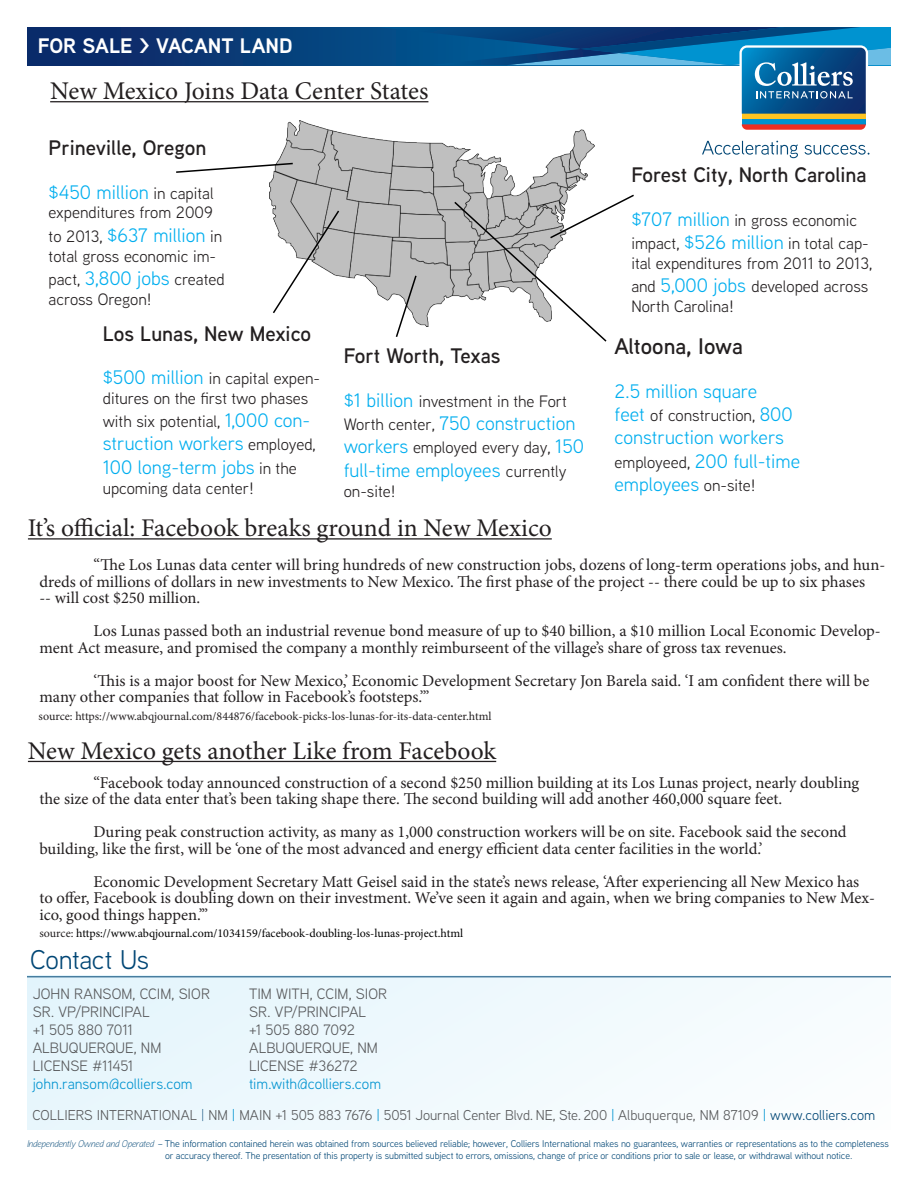
<style>
.page{position:relative;width:918px;height:1188px;background:#fff}
.page>*{position:absolute;margin:0;border:0;box-sizing:border-box;transform-origin:0 0}
.t1{font:27px "Aaux Next";letter-spacing:-.01em;color:#004675}
.t2{font:25.5px "Minion Pro";color:#231f20}
.t3{font:600 22.5px "Aaux Next";color:#231f20}
.t4{font:600 21px "Aaux Next";color:#231f20}
.Property_Type_Lease{font:700 21px "Aaux Next";color:#fff}
.t5{font:19.5px/23.4px "Aaux Next";color:#00aeef}
.t6{font:16.5px/16.5px "Minion Pro";color:#231f20}
.t7{font:16.5px/23.4px "Aaux Next";color:#231f20}
.Contact{font:15px/18px "Aaux Next";color:#57585a}
.t8{font:14.25px "Aaux Next";color:#57585a}
.t9{font:12px "Minion Pro";color:#231f20}
.t10{font:12px "Minion Pro";color:#000}
.t11{font:9.75px/11.7px "Aaux Next";letter-spacing:-.01em;color:#004675}
.s1{font-size:16.5px;color:#231f20}
.s2{font-size:19.5px;color:#00aeef}
.s3{color:#231f20}
.s4{color:#0093d0}
.s5{font-weight:300;color:#004675}
.s6{color:#004675}
.s7{font-weight:300;font-style:italic}
</style>
<div class="page">
<div style="left:27px;top:976px;width:864px;height:154px;background:#eff9fd"></div>
<hr style="left:27px;top:976px;width:864px;height:1px;background:#004675">
<svg style="left:27px;top:27px;width:350px;height:38px;background:#083774"></svg>
<svg style="left:702px;top:141px;width:96px;height:17px"></svg>
<svg style="left:805px;top:145px;width:65px;height:10px"></svg>
<svg style="left:377px;top:27px;width:514px;height:103px"></svg>
<hr style="left:50px;top:101px;width:378px;height:1px;background:#231f20">
<img style="left:270px;top:121px;width:324px;height:205px">
<svg style="left:176px;top:162px;width:118px;height:12px"></svg>
<svg style="left:271px;top:209px;width:70px;height:106px"></svg>
<svg style="left:453px;top:193px;width:181px;height:149px"></svg>
<svg style="left:395px;top:274px;width:23px;height:63px"></svg>
<hr style="left:28px;top:538px;width:524px;height:2px;background:#231f20">
<hr style="left:28px;top:761px;width:468px;height:1px;background:#231f20">
<p class="Property_Type_Lease" style="left:38px;top:31px;width:256px">FOR SALE &gt; VACANT LAND</p>
<p class="t2" style="left:50px;top:74px;width:380px">New Mexico Joins Data Center States</p>
<p class="t4" style="left:49px;top:133px;width:159px">Prineville, Oregon</p>
<p class="t5" style="left:49px;top:179px;width:167px">$450 million <span class="s1">in capital</span></p>
<p class="t7" style="left:49px;top:200px;width:166px">expenditures from 2009</p>
<p class="t5" style="left:49px;top:223px;width:175px"><span class="s1">to 2013,</span> $637 million <span class="s1">in</span></p>
<p class="t7" style="left:49px;top:244px;width:178px">total gross economic im&shy;pact, <span class="s2">3,800 jobs</span> created</p>
<p class="t7" style="left:49px;top:287px;width:105px">across Oregon!</p>
<p class="t4" style="left:103px;top:319px;width:210px">Los Lunas, New Mexico</p>
<p class="t7" style="left:103px;top:368px;width:219px;line-height:19.8px"><span class="s2">$500 million</span> in capital expen&shy;ditures on the first two phases</p>
<p class="t7" style="left:103px;top:409px;width:209px">with six potential, <span class="s2">1,000 con-</span></p>
<p class="t5" style="left:103px;top:431px;width:215px">struction workers <span class="s1">employed,<br></span>100 long-term jobs <span class="s1">in the</span></p>
<p class="t7" style="left:103px;top:476px;width:153px">upcoming data center!</p>
<p class="t4" style="left:344px;top:342px;width:158px">Fort Worth, Texas</p>
<p class="t7" style="left:344px;top:389px;width:225px"><span class="s2">$1 billion</span> investment in the Fort</p>
<p class="t5" style="left:344px;top:411px;width:233px"><span class="s1">Worth center,</span> 750 construction</p>
<p class="t7" style="left:344px;top:435px;width:242px"><span class="s2">workers</span> employed every day, <span class="s2">150</span></p>
<p class="t5" style="left:344px;top:458px;width:224px">full-time employees <span class="s1">currently</span></p>
<p class="t7" style="left:344px;top:479px;width:53px">on-site!</p>
<p class="t2" style="left:28px;top:511px;width:525px">It’s official: Facebook breaks ground in New Mexico</p>
<p class="t4" style="left:631px;top:161px;width:237px">Forest City, North Carolina</p>
<p class="t7" style="left:631px;top:208px;width:239px"><span class="s2">$707 million</span> in gross economic impact, <span class="s2">$526 million</span> in total cap-</p>
<p class="t7" style="left:631px;top:251px;width:242px">ital expenditures from 2011 to 2013, and <span class="s2">5,000 jobs</span> developed across</p>
<p class="t7" style="left:631px;top:294px;width:104px">North Carolina!</p>
<p class="t3" style="left:615px;top:331px;width:130px">Altoona, Iowa</p>
<p class="t5" style="left:615px;top:378px;width:144px">2.5 million square</p>
<p class="t7" style="left:615px;top:403px;width:180px"><span class="s2">feet</span> of construction, <span class="s2">800</span></p>
<p class="t5" style="left:615px;top:425px;width:187px">construction workers <span class="s1">employeed,</span> 200 full-time employees <span class="s1">on-site!</span></p>
<p class="t6" style="left:39px;top:557px;width:847px;text-indent:54px">“The Los Lunas data center will bring hundreds of new construction jobs, dozens of long-term operations jobs, and hun&shy;dreds of millions of dollars in new investments to New Mexico. The first phase of the project -- there could be up to six phases<br>-- will cost $250 million.</p>
<p class="t6" style="left:39px;top:623px;width:843px;text-indent:54px">Los Lunas passed both an industrial revenue bond measure of up to $40 billion, a $10 million Local Economic Develop&shy;ment Act measure, and promised the company a monthly reimburseent of the village’s share of gross tax revenues.</p>
<p class="t6" style="left:39px;top:672px;width:832px;text-indent:54px">‘This is a major boost for New Mexico,’ Economic Development Secretary Jon Barela said. ‘I am confident there will be many other companies that follow in Facebook’s footsteps.’”</p>
<p class="t9" style="left:39px;top:708px;width:455px">source: https://www.abqjournal.com/844876/facebook-picks-los-lunas-for-its-data-center.html</p>
<p class="t2" style="left:28px;top:734px;width:470px">New Mexico gets another Like from Facebook</p>
<p class="t6" style="left:39px;top:774px;width:821px;text-indent:54px">“Facebook today announced construction of a second $250 million building at its Los Lunas project, nearly doubling the size of the data enter that’s been taking shape there. The second building will add another 460,000 square feet.</p>
<p class="t6" style="left:39px;top:824px;width:809px;text-indent:54px">During peak construction activity, as many as 1,000 construction workers will be on site. Facebook said the second building, like the first, will be ‘one of the most advanced and energy efficient data center facilities in the world.’</p>
<p class="t6" style="left:39px;top:873px;width:837px;text-indent:54px">Economic Development Secretary Matt Geisel said in the state’s news release, ‘After experiencing all New Mexico has to offer, Facebook is doubling down on their investment. We’ve seen it again and again, when we bring companies to New Mex&shy;ico, good things happen.’”</p>
<p class="t10" style="left:39px;top:925px;width:425px"><span class="s3">source:</span> https://www.abqjournal.com/1034159/facebook-doubling-los-lunas-project.html</p>
<h1 class="t1" style="left:30px;top:941px;width:121px">Contact Us</h1>
<p class="Contact" style="left:33px;top:984px;width:179px">JOHN RANSOM, CCIM, SIOR<br>SR. VP/PRINCIPAL<br>+1 505 880 7011<br>ALBUQUERQUE, NM<br>LICENSE #11451 <span class="s4">john.ransom@colliers.com</span></p>
<p class="Contact" style="left:249px;top:984px;width:140px">TIM WITH, CCIM, SIOR<br>SR. VP/PRINCIPAL<br>+1 505 880 7092<br>ALBUQUERQUE, NM<br>LICENSE #36272 <span class="s4">tim.with@colliers.com</span></p>
<p class="t8" style="left:32px;top:1105px;width:844px">COLLIERS INTERNATIONAL <span class="s5">|</span> NM <span class="s4">|</span> MAIN +1 505 883 7676 <span class="s4">|</span> 5051 Journal Center Blvd. NE, Ste. 200 <span class="s4">|</span> Albuquerque, NM 87109 <span class="s4">|</span> <span class="s6">www.colliers.com</span></p>
<p class="t11" style="left:165px;top:1138px;width:725px;text-indent:-138px"><span class="s7">Independently Owned and Operated</span> – The information contained herein was obtained from sources believed reliable; however, Colliers International makes no guarantees, warranties or representations as to the completeness or accuracy thereof. The presentation of this property is submitted subject to errors, omissions, change of price or conditions prior to sale or lease, or withdrawal without notice.</p>
</div>
